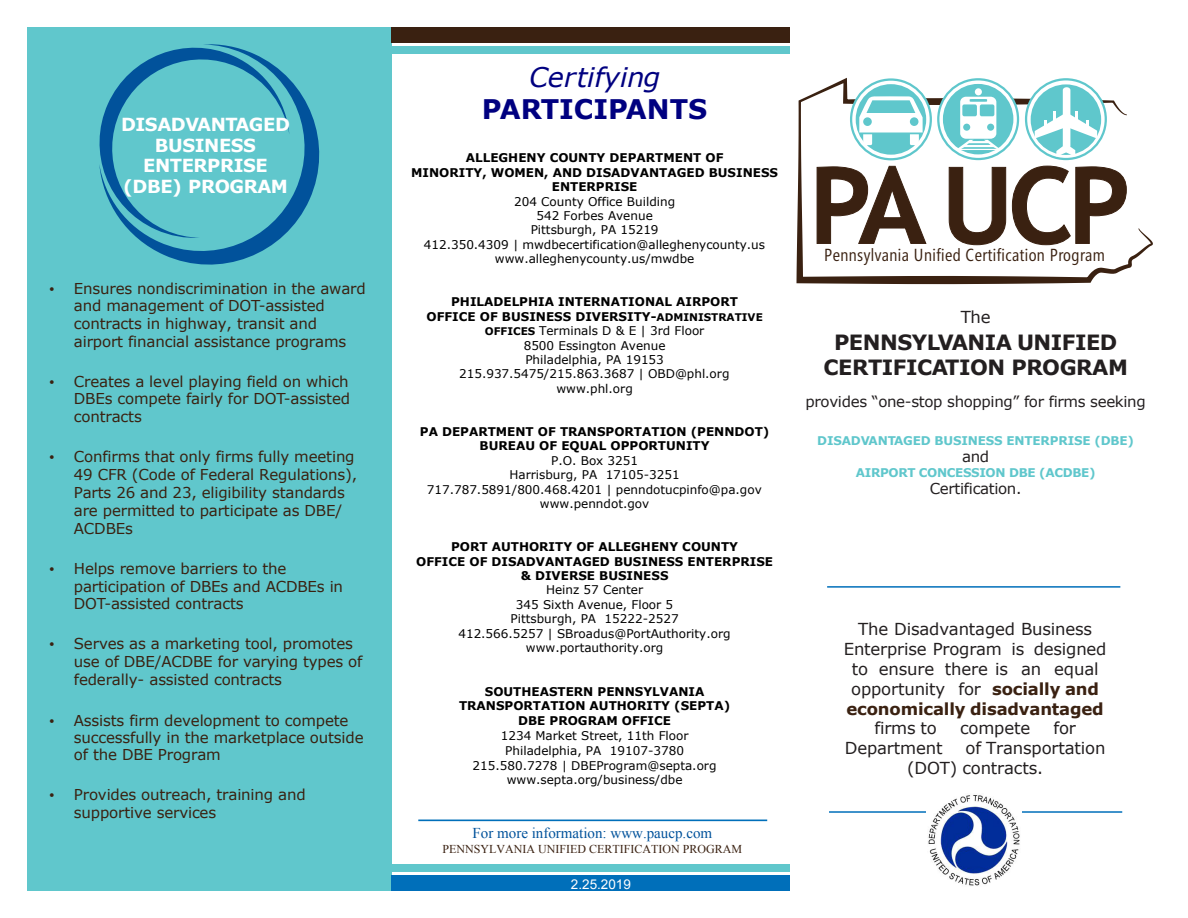
<style>
.page{position:relative;width:1188px;height:918px;background:#fff}
.page>*{position:absolute;margin:0;border:0;box-sizing:border-box;transform-origin:0 0}
.t1{font:700 106.35px "Trebuchet MS";color:#3a2111}
.t2{font:700 27px "Verdana";color:#000080}
.t3{font:italic 27px "Verdana";color:#000080}
.t4{font:700 21px/24.8px "Verdana";letter-spacing:-.025em;color:#231f20;text-align:center}
.t5{font:700 18px/20.5px "Verdana";letter-spacing:-.025em;color:#fff;text-align:center}
.t6{font:17.4px "Segoe Condensed";letter-spacing:.025em;color:#3a2111}
.t7{font:16.5px/19.8px "Verdana";letter-spacing:-.01em;color:#231f20}
.t8{font:700 16.5px "Verdana";letter-spacing:-.01em;color:#3a2111}
.t9{font:15px/18px "Verdana";letter-spacing:-.01em;color:#3a2111}
.t10{font:15px "Verdana";letter-spacing:-.02em;color:#231f20}
.t11{font:15px "Times New Roman";color:#01529b}
.t12{font:13.5px "Arial";color:#fff}
.t13{font:12px/14.4px "Verdana";color:#000;text-align:center}
.t14{font:700 12px/14.4px "Verdana";color:#000;text-align:center}
.t15{font:700 12px "Verdana";letter-spacing:-.015em;color:#60c7cc}
.t16{font:12px "Times New Roman";color:#3a2111}
.s1{font-family:"Segoe Condensed"}
.s2{font-weight:700}
.s3{font-weight:700;font-size:10.5px}
.s4{font-weight:700;color:#3a2111}
</style>
<div class="page">
<svg style="left:796px;top:78px;width:357px;height:206px"></svg>
<svg style="left:938px;top:79px;width:80px;height:80px"></svg>
<div style="left:937px;top:78px;width:82px;height:82px;border:2px solid #5fc7cc;border-radius:50%"></div>
<div style="left:943px;top:84px;width:70px;height:70px;background:#5fc7cc;border-radius:50%"></div>
<div style="left:960px;top:97px;width:36px;height:42px;background:#fff;border-radius:6px"></div>
<div style="left:962px;top:104px;width:15px;height:12px;background:#5fc7cc;border-radius:2px"></div>
<div style="left:980px;top:104px;width:14px;height:12px;background:#5fc7cc;border-radius:2px"></div>
<svg style="left:970px;top:99px;width:17px;height:3px"></svg>
<div style="left:975px;top:88px;width:7px;height:7px;background:#fff;border-radius:50%"></div>
<div style="left:963px;top:124px;width:7px;height:7px;background:#5fc7cc;border-radius:50%"></div>
<div style="left:987px;top:124px;width:7px;height:7px;background:#5fc7cc;border-radius:50%"></div>
<svg style="left:956px;top:140px;width:45px;height:10px"></svg>
<svg style="left:851px;top:80px;width:80px;height:79px"></svg>
<div style="left:850px;top:78px;width:82px;height:82px;border:2px solid #5fc7cc;border-radius:50%"></div>
<div style="left:856px;top:84px;width:70px;height:71px;background:#5fc7cc;border-radius:50%"></div>
<svg style="left:859px;top:96px;width:64px;height:49px"></svg>
<svg style="left:1026px;top:79px;width:80px;height:80px"></svg>
<div style="left:1025px;top:78px;width:82px;height:82px;border:2px solid #5fc7cc;border-radius:50%"></div>
<svg style="left:1031px;top:84px;width:70px;height:71px"></svg>
<svg style="left:1035px;top:87px;width:62px;height:70px"></svg>
<svg style="left:816px;top:166px;width:111px;height:78px"></svg>
<svg style="left:948px;top:167px;width:58px;height:78px"></svg>
<svg style="left:1012px;top:165px;width:115px;height:80px"></svg>
<hr style="left:827px;top:586px;width:293px;height:2px;background:#006fba">
<hr style="left:829px;top:811px;width:293px;height:2px;background:#006fba">
<div style="left:926px;top:793px;width:95px;height:93px;background:#fff"></div>
<img style="left:928px;top:795px;width:92px;height:91px">
<div style="left:27px;top:27px;width:365px;height:864px;background:#60c7cc"></div>
<svg style="left:138px;top:79px;width:182px;height:186px"></svg>
<svg style="left:99px;top:44px;width:190px;height:195px"></svg>
<div style="left:392px;top:875px;width:398px;height:16px;background:#006fba"></div>
<div style="left:392px;top:864px;width:398px;height:8px;background:#60c7cc"></div>
<hr style="left:418px;top:820px;width:349px;height:1px;background:#006fba">
<div style="left:392px;top:27px;width:398px;height:16px;background:#3a2111"></div>
<div style="left:392px;top:46px;width:398px;height:8px;background:#60c7cc"></div>
<p class="t5" style="left:121px;top:114px;width:170px">DISADVANTAGED<br>BUSINESS<br>ENTERPRISE (DBE) PROGRAM</p>
<p class="t9" style="left:74px;top:279px;width:293px;text-indent:-25px"><span class="s1">•</span> Ensures nondiscrimination in the award and management of DOT-assisted contracts in highway, transit and airport financial assistance programs</p>
<p class="t9" style="left:74px;top:373px;width:278px;line-height:17.4px;text-align:justify;text-indent:-25px"><span class="s1">•</span> Creates a level playing field on which DBEs compete fairly for DOT-assisted contracts</p>
<p class="t9" style="left:74px;top:447px;width:285px;text-indent:-25px"><span class="s1">•</span> Confirms that only firms fully meeting<br>49 CFR (Code of Federal Regulations),<br>Parts 26 and 23, eligibility standards are permitted to participate as DBE/<br>ACDBEs</p>
<p class="t9" style="left:74px;top:560px;width:271px;line-height:17.4px;text-indent:-25px"><span class="s1">•</span> Helps remove barriers to the participation of DBEs and ACDBEs in<br>DOT-assisted contracts</p>
<p class="t9" style="left:74px;top:634px;width:290px;text-indent:-25px"><span class="s1">•</span> Serves as a marketing tool, promotes use of DBE/ACDBE for varying types of federally- assisted contracts</p>
<p class="t9" style="left:74px;top:711px;width:291px;line-height:17.4px;text-indent:-25px"><span class="s1">•</span> Assists firm development to compete successfully in the marketplace outside of the DBE Program</p>
<p class="t9" style="left:74px;top:786px;width:233px;text-indent:-25px"><span class="s1">•</span> Provides outreach, training and supportive services</p>
<h2 class="t3" style="left:529px;top:59px;width:133px">Certifying</h2>
<h2 class="t2" style="left:482px;top:91px;width:227px">PARTICIPANTS</h2>
<p class="t14" style="left:411px;top:151px;width:368px">ALLEGHENY COUNTY DEPARTMENT OF<br>MINORITY, WOMEN, AND DISADVANTAGED BUSINESS<br>ENTERPRISE</p>
<p class="t13" style="left:424px;top:194px;width:343px">204 County Office Building<br>542 Forbes Avenue<br>Pittsburgh, PA 15219<br>412.350.4309 | mwdbecertification@alleghenycounty.us www.alleghenycounty.us/mwdbe</p>
<p class="t13" style="left:426px;top:295px;width:338px"><span class="s2">PHILADELPHIA INTERNATIONAL AIRPORT<br>OFFICE OF BUSINESS DIVERSITY-</span><span class="s3">ADMINISTRATIVE<br>OFFICES</span> Terminals D &amp; E | 3rd Floor<br>8500 Essington Avenue<br>Philadelphia, PA 19153<br>215.937.5475/215.863.3687 | OBD@phl.org www.phl.org</p>
<p class="t14" style="left:420px;top:424px;width:351px">PA DEPARTMENT OF TRANSPORTATION (PENNDOT)<br>BUREAU OF EQUAL OPPORTUNITY</p>
<p class="t13" style="left:427px;top:453px;width:336px">P.O. Box 3251<br>Harrisburg, PA 17105-3251<br>717.787.5891/800.468.4201 | penndotucpinfo@pa.gov www.penndot.gov</p>
<p class="t14" style="left:416px;top:539px;width:358px">PORT AUTHORITY OF ALLEGHENY COUNTY<br>OFFICE OF DISADVANTAGED BUSINESS ENTERPRISE &amp; DIVERSE BUSINESS</p>
<p class="t13" style="left:458px;top:583px;width:274px">Heinz 57 Center<br>345 Sixth Avenue, Floor 5<br>Pittsburgh, PA 15222-2527<br>412.566.5257 | SBroadus@PortAuthority.org www.portauthority.org</p>
<p class="t14" style="left:459px;top:684px;width:273px;line-height:14.9px">SOUTHEASTERN PENNSYLVANIA<br>TRANSPORTATION AUTHORITY (SEPTA)<br>DBE PROGRAM OFFICE</p>
<p class="t13" style="left:473px;top:728px;width:245px;line-height:14.9px">1234 Market Street, 11th Floor<br>Philadelphia, PA 19107-3780<br>215.580.7278 | DBEProgram@septa.org www.septa.org/business/dbe</p>
<p class="t11" style="left:473px;top:823px;width:241px">For more information: www.paucp.com</p>
<p class="t16" style="left:443px;top:841px;width:301px">PENNSYLVANIA UNIFIED CERTIFICATION PROGRAM</p>
<p class="t12" style="left:571px;top:875px;width:62px">2.25.2019</p>
<p class="t1" style="left:809px;top:139px;width:323px">PA UCP</p>
<p class="t6" style="left:824px;top:244px;width:282px">Pennsylvania Unified Certification Program</p>
<p class="t7" style="left:961px;top:307px;width:31px">The</p>
<p class="t4" style="left:824px;top:330px;width:306px">PENNSYLVANIA UNIFIED<br>CERTIFICATION PROGRAM</p>
<p class="t10" style="left:806px;top:391px;width:342px">provides “one-stop shopping” for firms seeking</p>
<p class="t15" style="left:817px;top:432px;width:318px">DISADVANTAGED BUSINESS ENTERPRISE (DBE)</p>
<p class="t10" style="left:962px;top:446px;width:29px">and</p>
<p class="t15" style="left:856px;top:464px;width:241px">AIRPORT CONCESSION DBE (ACDBE)</p>
<p class="t10" style="left:930px;top:478px;width:93px">Certification.</p>
<p class="t7" style="left:858px;top:619px;width:236px">The Disadvantaged Business</p>
<p class="t7" style="left:844px;top:639px;width:264px">Enterprise Program is designed</p>
<p class="t7" style="left:852px;top:659px;width:248px">to ensure there is an equal</p>
<p class="t7" style="left:851px;top:679px;width:249px">opportunity for <span class="s4">socially and</span></p>
<p class="t8" style="left:846px;top:697px;width:259px">economically disadvantaged</p>
<p class="t7" style="left:874px;top:718px;width:64px">firms to</p>
<p class="t7" style="left:960px;top:718px;width:72px">compete</p>
<p class="t7" style="left:1053px;top:718px;width:24px">for</p>
<p class="t7" style="left:845px;top:738px;width:99px">Department</p>
<p class="t7" style="left:907px;top:738px;width:200px;text-indent:58px">of Transportation (DOT) contracts.</p>
</div>
